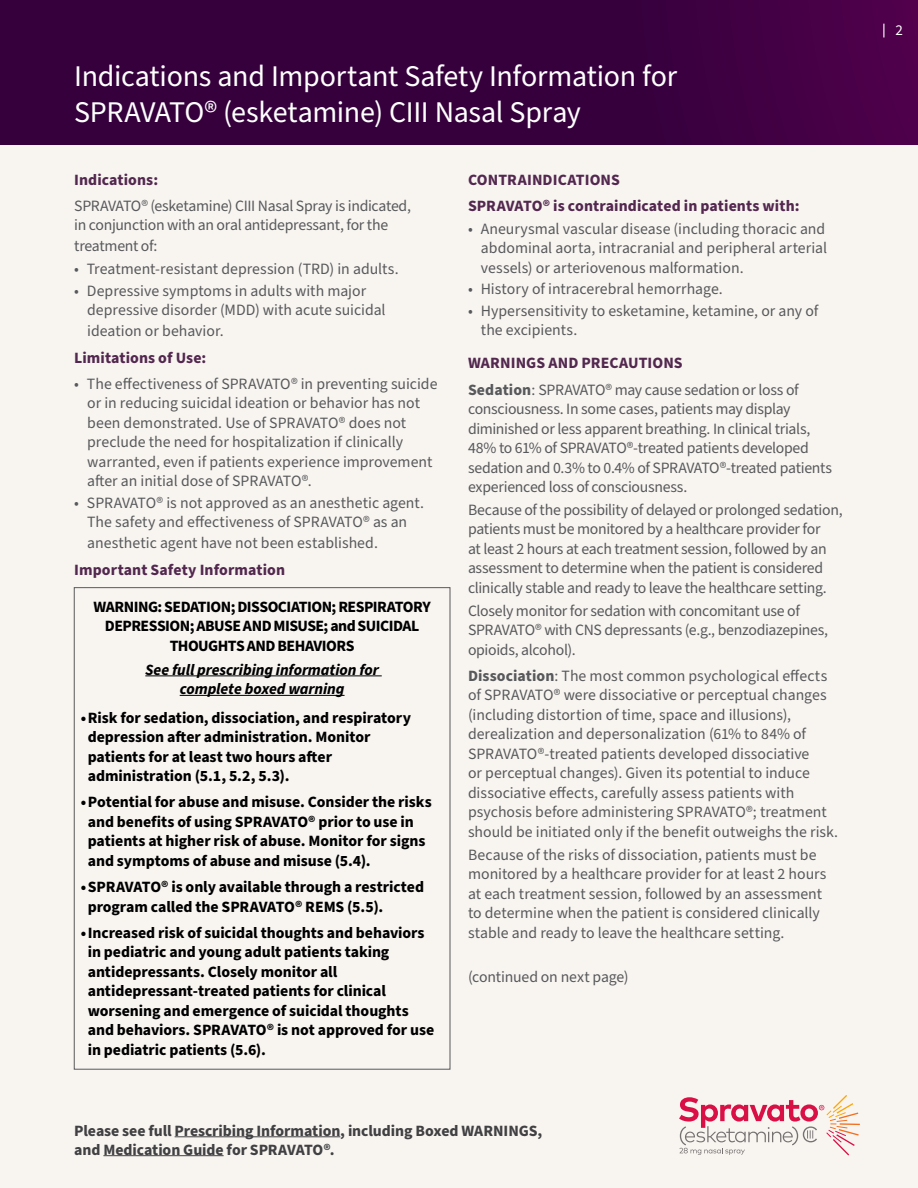
<style>
.page{position:relative;width:918px;height:1188px;background:#fff}
.page>*{position:absolute;margin:0;border:0;box-sizing:border-box;transform-origin:0 0}
.t1{font:30px/36px "Source Sans Pro";letter-spacing:-.01em;color:#fff}
.t2{font:15.75px/19.5px "Source Sans Pro";letter-spacing:-.005em;color:#58595b}
.t3{font:700 15.75px/19.5px "Source Sans Pro";letter-spacing:-.005em;color:#000}
.t4{font:700 15.75px/26.2px "Source Sans Pro";letter-spacing:.005em;color:#53284f}
.t5{font:700 15.75px/19.5px "Source Sans Pro";letter-spacing:-.035em;color:#000;text-align:center}
.t6{font:700 15.75px/18.9px "Source Sans Pro";letter-spacing:-.005em;color:#414042}
.t7{font:italic 700 15.75px/19.5px "Source Sans Pro";letter-spacing:-.005em;color:#000;text-align:center}
.t8{font:15px "Source Sans Pro";color:#fff}
.s1{font-weight:700;color:#53284f}
.s2{font-weight:700}
</style>
<div class="page">
<div style="left:0;top:135px;width:918px;height:1053px;background:#f8f5f1"></div>
<div style="left:0;top:0;width:918px;height:145px;background:linear-gradient(to right,#30003a,#404)"></div>
<svg style="left:679px;top:1095px;width:181px;height:60px"></svg>
<svg style="left:883px;top:24px;width:1px;height:13px"></svg>
<hr style="left:175px;top:1136px;width:165px;height:1px;background:#414042">
<hr style="left:103px;top:1155px;width:121px;height:1px;background:#414042">
<hr style="left:145px;top:675px;width:237px;height:1px;background:#000">
<hr style="left:180px;top:695px;width:165px;height:1px;background:#000">
<h1 class="t1" style="left:74px;top:59px;width:604px">Indications and Important Safety Information for<br>SPRAVATO® (esketamine) CIII Nasal Spray</h1>
<p class="t4" style="left:74px;top:167px;width:85px">Indications:</p>
<p class="t2" style="left:74px;top:196px;width:338px">SPRAVATO® (esketamine) CIII Nasal Spray is indicated, in conjunction with an oral antidepressant, for the</p>
<p class="t2" style="left:74px;top:237px;width:85px">treatment of:</p>
<p class="t2" style="left:74px;top:260px;width:326px">• Treatment-resistant depression (TRD) in adults.</p>
<p class="t2" style="left:87px;top:281px;width:300px;text-indent:-13px">• Depressive symptoms in adults with major depressive disorder (MDD) with acute suicidal</p>
<p class="t2" style="left:87px;top:322px;width:138px">ideation or behavior.</p>
<p class="t4" style="left:74px;top:345px;width:134px">Limitations of Use:</p>
<p class="t2" style="left:87px;top:374px;width:352px;text-indent:-13px">• The effectiveness of SPRAVATO® in preventing suicide or in reducing suicidal ideation or behavior has not been demonstrated. Use of SPRAVATO® does not preclude the need for hospitalization if clinically warranted, even if patients experience improvement after an initial dose of SPRAVATO®.</p>
<p class="t2" style="left:74px;top:493px;width:351px;text-align:center">• SPRAVATO® is not approved as an anesthetic agent.<br>The safety and effectiveness of SPRAVATO® as an</p>
<p class="t2" style="left:87px;top:534px;width:292px">anesthetic agent have not been established.</p>
<p class="t4" style="left:74px;top:557px;width:212px">Important Safety Information</p>
<p class="t5" style="left:93px;top:597px;width:339px">WARNING: SEDATION; DISSOCIATION; RESPIRATORY<br>DEPRESSION; ABUSE AND MISUSE; and SUICIDAL<br>THOUGHTS AND BEHAVIORS</p>
<p class="t7" style="left:145px;top:660px;width:235px">See full prescribing information for complete boxed warning</p>
<p class="t3" style="left:88px;top:708px;width:325px;text-indent:-7px">•Risk for sedation, dissociation, and respiratory depression after administration. Monitor patients for at least two hours after administration (5.1, 5.2, 5.3).</p>
<p class="t3" style="left:88px;top:793px;width:345px;text-indent:-7px">•Potential for abuse and misuse. Consider the risks and benefits of using SPRAVATO® prior to use in patients at higher risk of abuse. Monitor for signs and symptoms of abuse and misuse (5.4).</p>
<p class="t3" style="left:88px;top:877px;width:338px;text-indent:-7px">•SPRAVATO® is only available through a restricted program called the SPRAVATO® REMS (5.5).</p>
<p class="t3" style="left:88px;top:923px;width:348px;text-indent:-7px">•Increased risk of suicidal thoughts and behaviors in pediatric and young adult patients taking antidepressants. Closely monitor all antidepressant-treated patients for clinical worsening and emergence of suicidal thoughts and behaviors. SPRAVATO® is not approved for use in pediatric patients (5.6).</p>
<p class="t4" style="left:468px;top:167px;width:333px">CONTRAINDICATIONS<br>SPRAVATO® is contraindicated in patients with:</p>
<p class="t2" style="left:481px;top:219px;width:348px;text-align:justify;text-indent:-13px">• Aneurysmal vascular disease (including thoracic and abdominal aorta, intracranial and peripheral arterial vessels) or arteriovenous malformation.</p>
<p class="t2" style="left:468px;top:280px;width:256px">• History of intracerebral hemorrhage.</p>
<p class="t2" style="left:481px;top:301px;width:339px;text-indent:-13px">• Hypersensitivity to esketamine, ketamine, or any of the excipients.</p>
<p class="t2" style="left:468px;top:351px;width:332px;line-height:26.2px"><span class="s1">WARNINGS AND PRECAUTIONS<br></span><span class="s2">Sedation</span>: SPRAVATO® may cause sedation or loss of</p>
<p class="t2" style="left:468px;top:400px;width:366px">consciousness. In some cases, patients may display diminished or less apparent breathing. In clinical trials, 48% to 61% of SPRAVATO®-treated patients developed sedation and 0.3% to 0.4% of SPRAVATO®-treated patients experienced loss of consciousness.</p>
<p class="t2" style="left:468px;top:500px;width:376px">Because of the possibility of delayed or prolonged sedation, patients must be monitored by a healthcare provider for<br>at least 2 hours at each treatment session, followed by an assessment to determine when the patient is considered clinically stable and ready to leave the healthcare setting.</p>
<p class="t2" style="left:468px;top:601px;width:362px">Closely monitor for sedation with concomitant use of<br>SPRAVATO® with CNS depressants (e.g., benzodiazepines, opioids, alcohol).</p>
<p class="t2" style="left:468px;top:666px;width:372px"><span class="s2">Dissociation</span>: The most common psychological effects of SPRAVATO® were dissociative or perceptual changes (including distortion of time, space and illusions), derealization and depersonalization (61% to 84% of SPRAVATO®-treated patients developed dissociative<br>or perceptual changes). Given its potential to induce dissociative effects, carefully assess patients with psychosis before administering SPRAVATO®; treatment should be initiated only if the benefit outweighs the risk.</p>
<p class="t2" style="left:468px;top:845px;width:360px">Because of the risks of dissociation, patients must be monitored by a healthcare provider for at least 2 hours at each treatment session, followed by an assessment to determine when the patient is considered clinically stable and ready to leave the healthcare setting.</p>
<p class="t2" style="left:468px;top:967px;width:162px">(continued on next page)</p>
<p class="t6" style="left:74px;top:1121px;width:470px">Please see full Prescribing Information, including Boxed WARNINGS, and Medication Guide for SPRAVATO®.</p>
<p class="t8" style="left:896px;top:20px;width:9px">2</p>
</div>
